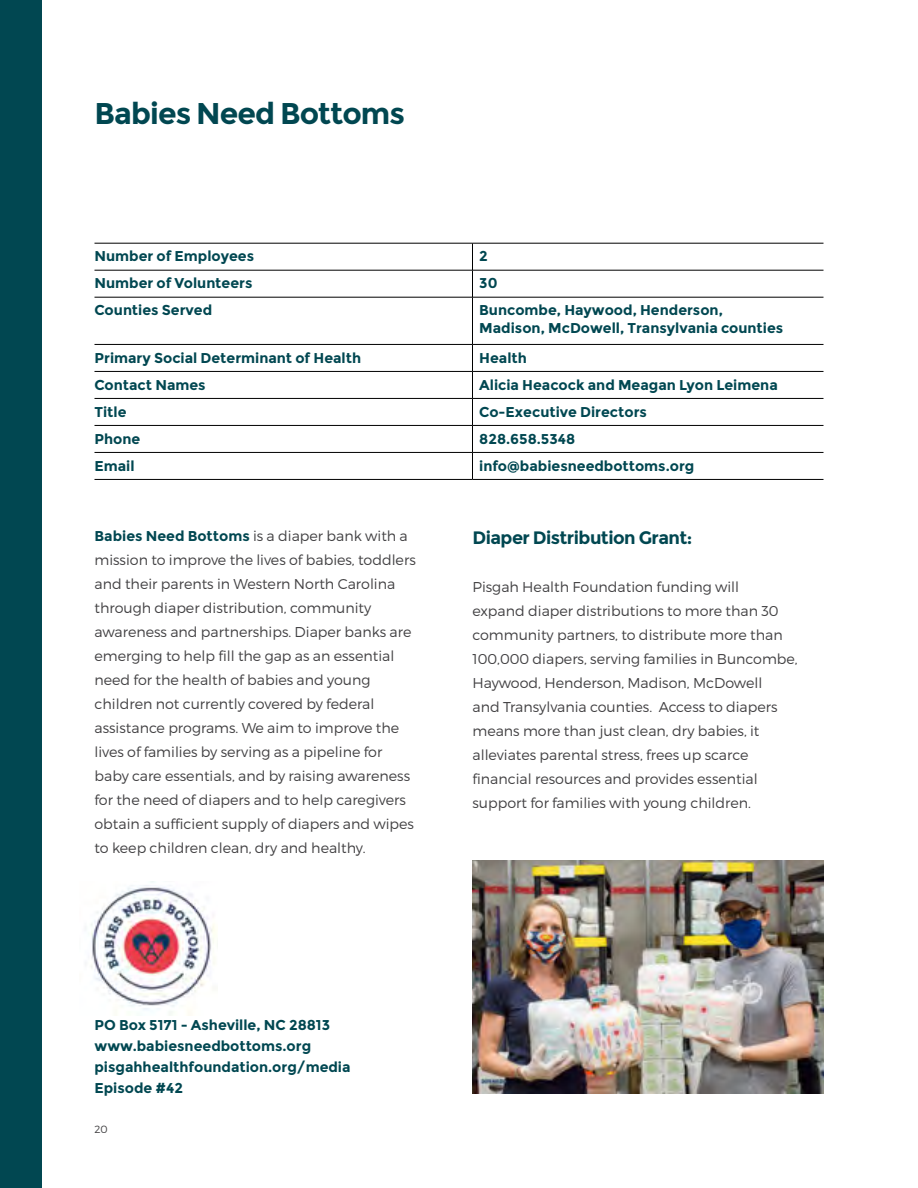
<style>
.page{position:relative;width:918px;height:1188px;background:#fff}
.page>*{position:absolute;margin:0;border:0;box-sizing:border-box;transform-origin:0 0}
.t1{font:700 30px "Montserrat";letter-spacing:-.03em;color:#014751}
.t2{font:700 18px "Montserrat";letter-spacing:-.03em;color:#014751}
.t3{font:300 14.25px/24px "Montserrat";color:#414042}
.t4{font:700 14.25px/21px "Montserrat";color:#014751}
.t5{font:300 10.5px "Montserrat";color:#414042}
.s1{font-weight:700;color:#014751}
</style>
<div class="page">
<img style="left:472px;top:860px;width:352px;height:234px">
<img style="left:91px;top:881px;width:125px;height:134px">
<hr style="left:94px;top:243px;width:378px;height:1px;background:#000">
<hr style="left:472px;top:243px;width:352px;height:1px;background:#000">
<hr style="left:94px;top:270px;width:378px;height:1px;background:#000">
<hr style="left:472px;top:270px;width:352px;height:1px;background:#000">
<svg style="left:472px;top:243px;width:1px;height:54px"></svg>
<hr style="left:94px;top:297px;width:378px;height:1px;background:#000">
<hr style="left:472px;top:297px;width:352px;height:1px;background:#000">
<hr style="left:472px;top:297px;width:1px;height:47px;background:#000">
<hr style="left:94px;top:344px;width:378px;height:1px;background:#000">
<hr style="left:472px;top:344px;width:352px;height:1px;background:#000">
<hr style="left:94px;top:371px;width:378px;height:1px;background:#000">
<hr style="left:472px;top:371px;width:352px;height:1px;background:#000">
<hr style="left:94px;top:398px;width:378px;height:1px;background:#000">
<hr style="left:472px;top:398px;width:352px;height:1px;background:#000">
<hr style="left:94px;top:425px;width:378px;height:1px;background:#000">
<hr style="left:472px;top:425px;width:352px;height:1px;background:#000">
<hr style="left:94px;top:452px;width:378px;height:1px;background:#000">
<hr style="left:472px;top:452px;width:352px;height:1px;background:#000">
<svg style="left:472px;top:345px;width:1px;height:134px"></svg>
<hr style="left:94px;top:479px;width:378px;height:1px;background:#000">
<hr style="left:472px;top:479px;width:352px;height:1px;background:#000">
<div style="left:0;top:0;width:41px;height:1188px;background:#014751"></div>
<h1 class="t1" style="left:94px;top:95px;width:312px">Babies Need Bottoms</h1>
<p class="t4" style="left:94px;top:246px;width:161px">Number of Employees</p>
<p class="t4" style="left:479px;top:246px;width:10px">2</p>
<p class="t4" style="left:94px;top:273px;width:159px">Number of Volunteers</p>
<p class="t4" style="left:479px;top:273px;width:20px">30</p>
<p class="t4" style="left:94px;top:300px;width:119px">Counties Served</p>
<p class="t4" style="left:479px;top:301px;width:305px;line-height:18px">Buncombe, Haywood, Henderson,<br>Madison, McDowell, Transylvania counties</p>
<p class="t4" style="left:94px;top:347px;width:268px">Primary Social Determinant of Health</p>
<p class="t4" style="left:479px;top:347px;width:49px">Health</p>
<p class="t4" style="left:94px;top:374px;width:113px">Contact Names</p>
<p class="t4" style="left:479px;top:374px;width:300px">Alicia Heacock and Meagan Lyon Leimena</p>
<p class="t4" style="left:94px;top:401px;width:33px">Title</p>
<p class="t4" style="left:479px;top:401px;width:169px">Co-Executive Directors</p>
<p class="t4" style="left:94px;top:428px;width:47px">Phone</p>
<p class="t4" style="left:479px;top:428px;width:98px">828.658.5348</p>
<p class="t4" style="left:94px;top:455px;width:42px">Email</p>
<p class="t4" style="left:479px;top:455px;width:217px">info@babiesneedbottoms.org</p>
<p class="t3" style="left:95px;top:523px;width:323px"><span class="s1">Babies Need Bottoms</span> is a diaper bank with a mission to improve the lives of babies, toddlers and their parents in Western North Carolina through diaper distribution, community awareness and partnerships. Diaper banks are emerging to help fill the gap as an essential need for the health of babies and young children not currently covered by federal assistance programs. We aim to improve the lives of families by serving as a pipeline for baby care essentials, and by raising awareness for the need of diapers and to help caregivers obtain a sufficient supply of diapers and wipes to keep children clean, dry and healthy.</p>
<p class="t2" style="left:472px;top:527px;width:221px">Diaper Distribution Grant:</p>
<p class="t3" style="left:472px;top:575px;width:327px">Pisgah Health Foundation funding will<br>expand diaper distributions to more than 30 community partners, to distribute more than 100,000 diapers, serving families in Buncombe, Haywood, Henderson, Madison, McDowell<br>and Transylvania counties. Access to diapers means more than just clean, dry babies, it alleviates parental stress, frees up scarce financial resources and provides essential support for families with young children.</p>
<p class="t4" style="left:94px;top:1015px;width:258px">PO Box 5171 - Asheville, NC 28813 www.babiesneedbottoms.org pisgahhealthfoundation.org/media<br>Episode #42</p>
<p class="t5" style="left:94px;top:1123px;width:15px">20</p>
</div>
